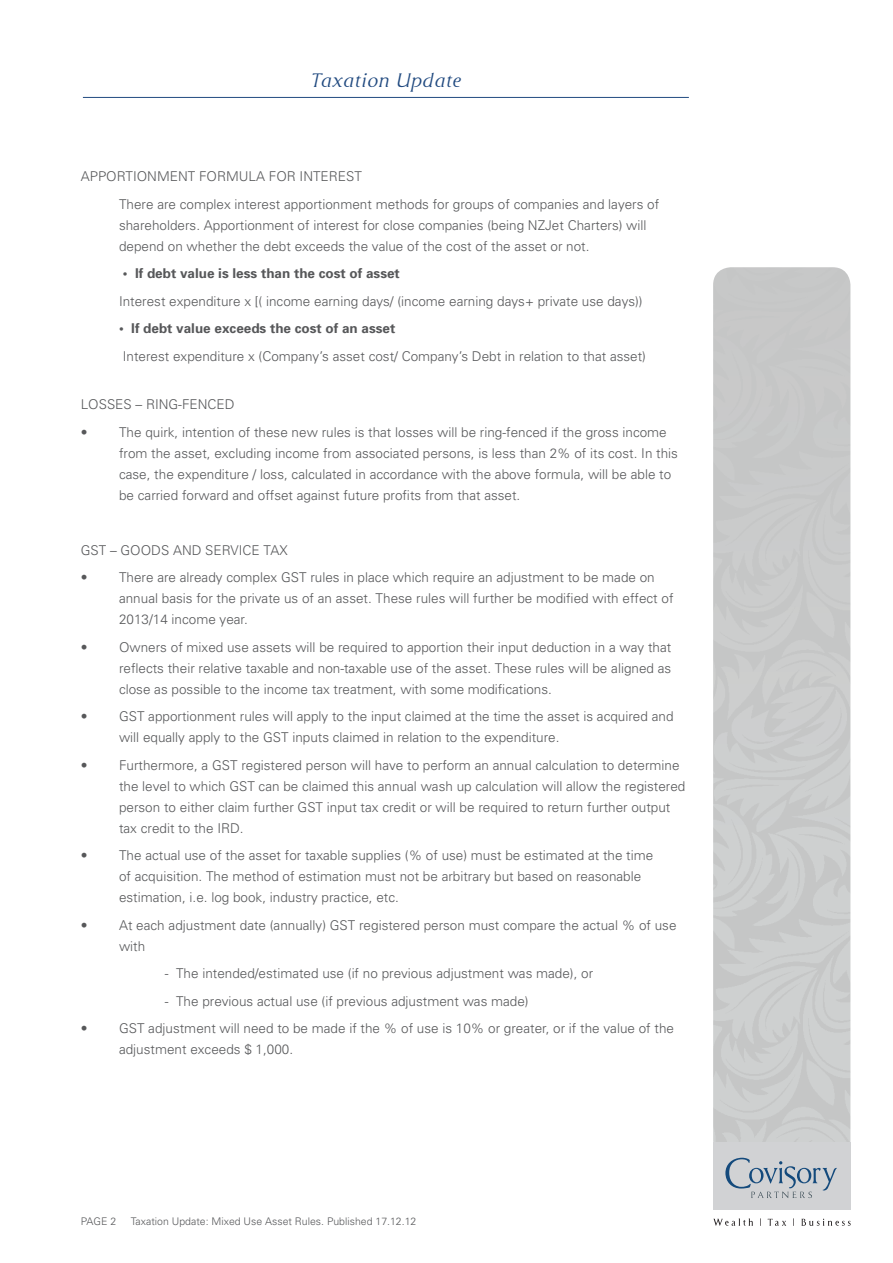
<style>
.page{position:relative;width:893px;height:1263px;background:#fff}
.page>*{position:absolute;margin:0;border:0;box-sizing:border-box;transform-origin:0 0}
.t1{font:italic 18px "Cyan";color:#214a80}
.Body_Text_-_Universe{font:300 13.5px/21px "Univers";color:#57585a}
.Body_Text_-_Universe-2{font:700 13.5px "Univers";color:#57585a}
.Body_Text_-_Universe-3{font:300 10.5px "Univers";color:#57585a}
</style>
<div class="page">
<div style="left:713px;top:1142px;width:137px;height:68px;background:#d1d2d4"></div>
<svg style="left:725px;top:1158px;width:112px;height:40px"></svg>
<svg style="left:713px;top:1218px;width:138px;height:8px"></svg>
<hr style="left:83px;top:97px;width:606px;height:1px;background:#214a80">
<h1 class="t1" style="left:309px;top:69px;width:153px">Taxation Update</h1>
<p class="Body_Text_-_Universe" style="left:81px;top:165px;width:283px">APPORTIONMENT FORMULA FOR INTEREST</p>
<p class="Body_Text_-_Universe" style="left:119px;top:193px;width:542px">There are complex interest apportionment methods for groups of companies and layers of shareholders. Apportionment of interest for close companies (being NZJet Charters) will depend on whether the debt exceeds the value of the cost of the asset or not.</p>
<p class="Body_Text_-_Universe-2" style="left:123px;top:265px;width:279px">• If debt value is less than the cost of asset</p>
<p class="Body_Text_-_Universe" style="left:119px;top:290px;width:525px">Interest expenditure x [( income earning days/ (income earning days+ private use days))</p>
<p class="Body_Text_-_Universe-2" style="left:119px;top:320px;width:278px">• If debt value exceeds the cost of an asset</p>
<p class="Body_Text_-_Universe" style="left:123px;top:345px;width:525px">Interest expenditure x (Company’s asset cost/ Company’s Debt in relation to that asset)</p>
<p class="Body_Text_-_Universe" style="left:81px;top:393px;width:155px">LOSSES – RING-FENCED</p>
<p class="Body_Text_-_Universe" style="left:119px;top:421px;width:560px;text-indent:-38px">• The quirk, intention of these new rules is that losses will be ring-fenced if the gross income from the asset, excluding income from associated persons, is less than 2% of its cost. In this case, the expenditure / loss, calculated in accordance with the above formula, will be able to be carried forward and offset against future profits from that asset.</p>
<p class="Body_Text_-_Universe" style="left:81px;top:539px;width:208px">GST – GOODS AND SERVICE TAX</p>
<p class="Body_Text_-_Universe" style="left:119px;top:566px;width:556px;text-indent:-38px">• There are already complex GST rules in place which require an adjustment to be made on annual basis for the private us of an asset. These rules will further be modified with effect of<br>2013/14 income year.</p>
<p class="Body_Text_-_Universe" style="left:119px;top:636px;width:554px;text-align:justify;text-indent:-38px">• Owners of mixed use assets will be required to apportion their input deduction in a way that reflects their relative taxable and non-taxable use of the asset. These rules will be aligned as close as possible to the income tax treatment, with some modifications.</p>
<p class="Body_Text_-_Universe" style="left:119px;top:705px;width:556px;text-indent:-38px">• GST apportionment rules will apply to the input claimed at the time the asset is acquired and will equally apply to the GST inputs claimed in relation to the expenditure.</p>
<p class="Body_Text_-_Universe" style="left:119px;top:754px;width:568px;text-indent:-38px">• Furthermore, a GST registered person will have to perform an annual calculation to determine the level to which GST can be claimed this annual wash up calculation will allow the registered person to either claim further GST input tax credit or will be required to return further output tax credit to the IRD.</p>
<p class="Body_Text_-_Universe" style="left:119px;top:844px;width:536px;text-indent:-38px">• The actual use of the asset for taxable supplies (% of use) must be estimated at the time of acquisition. The method of estimation must not be arbitrary but based on reasonable estimation, i.e. log book, industry practice, etc.</p>
<p class="Body_Text_-_Universe" style="left:119px;top:914px;width:559px;text-indent:-38px">• At each adjustment date (annually) GST registered person must compare the actual % of use with</p>
<p class="Body_Text_-_Universe" style="left:165px;top:962px;width:430px">- The intended/estimated use (if no previous adjustment was made), or</p>
<p class="Body_Text_-_Universe" style="left:165px;top:990px;width:365px">- The previous actual use (if previous adjustment was made)</p>
<p class="Body_Text_-_Universe" style="left:119px;top:1017px;width:556px;text-indent:-38px">• GST adjustment will need to be made if the % of use is 10% or greater, or if the value of the adjustment exceeds $ 1,000.</p>
<p class="Body_Text_-_Universe-3" style="left:81px;top:1215px;width:37px">PAGE 2</p>
<p class="Body_Text_-_Universe-3" style="left:131px;top:1215px;width:287px">Taxation Update: Mixed Use Asset Rules. Published 17.12.12</p>
</div>
